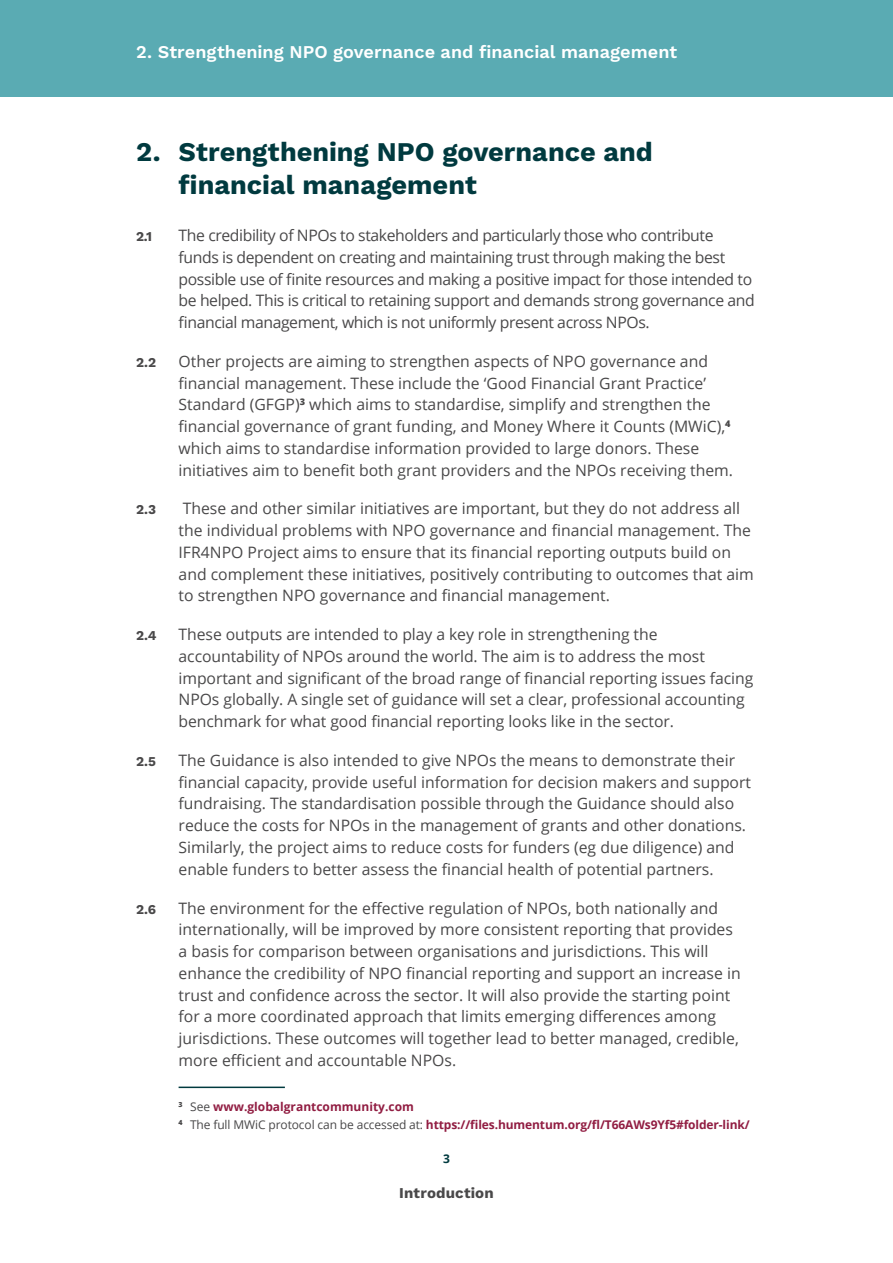
<style>
.page{position:relative;width:893px;height:1263px;background:#fff}
.page>*{position:absolute;margin:0;border:0;box-sizing:border-box;transform-origin:0 0}
.t1{font:700 27px/33px "Work Sans";color:#003a3f}
.t2{font:600 18px "Work Sans";color:#fff}
.t3{font:15.75px/21.8px "Open Sans";color:#494849}
.t4{font:15.75px/21.8px "Open Sans";letter-spacing:-.025em;color:#494849}
.t5{font:700 15px "Work Sans";letter-spacing:.01em;color:#494849}
.t6{font:700 13.5px "Work Sans";color:#494849}
.t7{font:700 12px/18.1px "Open Sans";letter-spacing:-.01em;color:#911d42}
.t8{font:700 12px "Open Sans";color:#003a3f}
.s1{font-weight:400;color:#494849}
</style>
<div class="page">
<div style="left:0;top:0;width:893px;height:97px;background:#5aabb3"></div>
<hr style="left:179px;top:1086px;width:106px;height:2px;background:#003a3f">
<p class="t2" style="left:136px;top:41px;width:543px">2. Strengthening NPO governance and financial management</p>
<h1 class="t1" style="left:179px;top:137px;width:476px;text-indent:-43px">2. Strengthening NPO governance and financial management</h1>
<p class="t6" style="left:136px;top:229px;width:17px">2.1</p>
<p class="t4" style="left:179px;top:224px;width:578px">The credibility of NPOs to stakeholders and particularly those who contribute funds is dependent on creating and maintaining trust through making the best possible use of finite resources and making a positive impact for those intended to be helped. This is critical to retaining support and demands strong governance and financial management, which is not uniformly present across NPOs.</p>
<p class="t6" style="left:136px;top:354px;width:22px">2.2</p>
<p class="t3" style="left:179px;top:350px;width:556px">Other projects are aiming to strengthen aspects of NPO governance and financial management. These include the ‘Good Financial Grant Practice’ Standard (GFGP)<sup>3</sup> which aims to standardise, simplify and strengthen the financial governance of grant funding, and Money Where it Counts (MWiC),<sup>4 </sup>which aims to standardise information provided to large donors. These initiatives aim to benefit both grant providers and the NPOs receiving them.</p>
<p class="t6" style="left:136px;top:502px;width:21px">2.3</p>
<p class="t3" style="left:179px;top:497px;width:577px">These and other similar initiatives are important, but they do not address all the individual problems with NPO governance and financial management. The IFR4NPO Project aims to ensure that its financial reporting outputs build on and complement these initiatives, positively contributing to outcomes that aim to strengthen NPO governance and financial management.</p>
<p class="t6" style="left:136px;top:628px;width:22px">2.4</p>
<p class="t3" style="left:179px;top:623px;width:576px">These outputs are intended to play a key role in strengthening the accountability of NPOs around the world. The aim is to address the most important and significant of the broad range of financial reporting issues facing NPOs globally. A single set of guidance will set a clear, professional accounting benchmark for what good financial reporting looks like in the sector.</p>
<p class="t6" style="left:136px;top:753px;width:21px">2.5</p>
<p class="t3" style="left:179px;top:749px;width:574px">The Guidance is also intended to give NPOs the means to demonstrate their financial capacity, provide useful information for decision makers and support fundraising. The standardisation possible through the Guidance should also reduce the costs for NPOs in the management of grants and other donations.<br>Similarly, the project aims to reduce costs for funders (eg due diligence) and enable funders to better assess the financial health of potential partners.</p>
<p class="t6" style="left:136px;top:901px;width:22px">2.6</p>
<p class="t3" style="left:179px;top:896px;width:564px">The environment for the effective regulation of NPOs, both nationally and internationally, will be improved by more consistent reporting that provides a basis for comparison between organisations and jurisdictions. This will enhance the credibility of NPO financial reporting and support an increase in trust and confidence across the sector. It will also provide the starting point for a more coordinated approach that limits emerging differences among jurisdictions. These outcomes will together lead to better managed, credible, more efficient and accountable NPOs.</p>
<p class="t7" style="left:179px;top:1097px;width:573px"><sup>3</sup> <span class="s1">See</span> www.globalgrantcommunity.com<br><sup>4</sup> <span class="s1">The full MWiC protocol can be accessed at:</span> https://files.humentum.org/fl/T66AWs9Yf5#folder-link/</p>
<p class="t8" style="left:443px;top:1150px;width:8px">3</p>
<p class="t5" style="left:399px;top:1184px;width:96px">Introduction</p>
</div>
